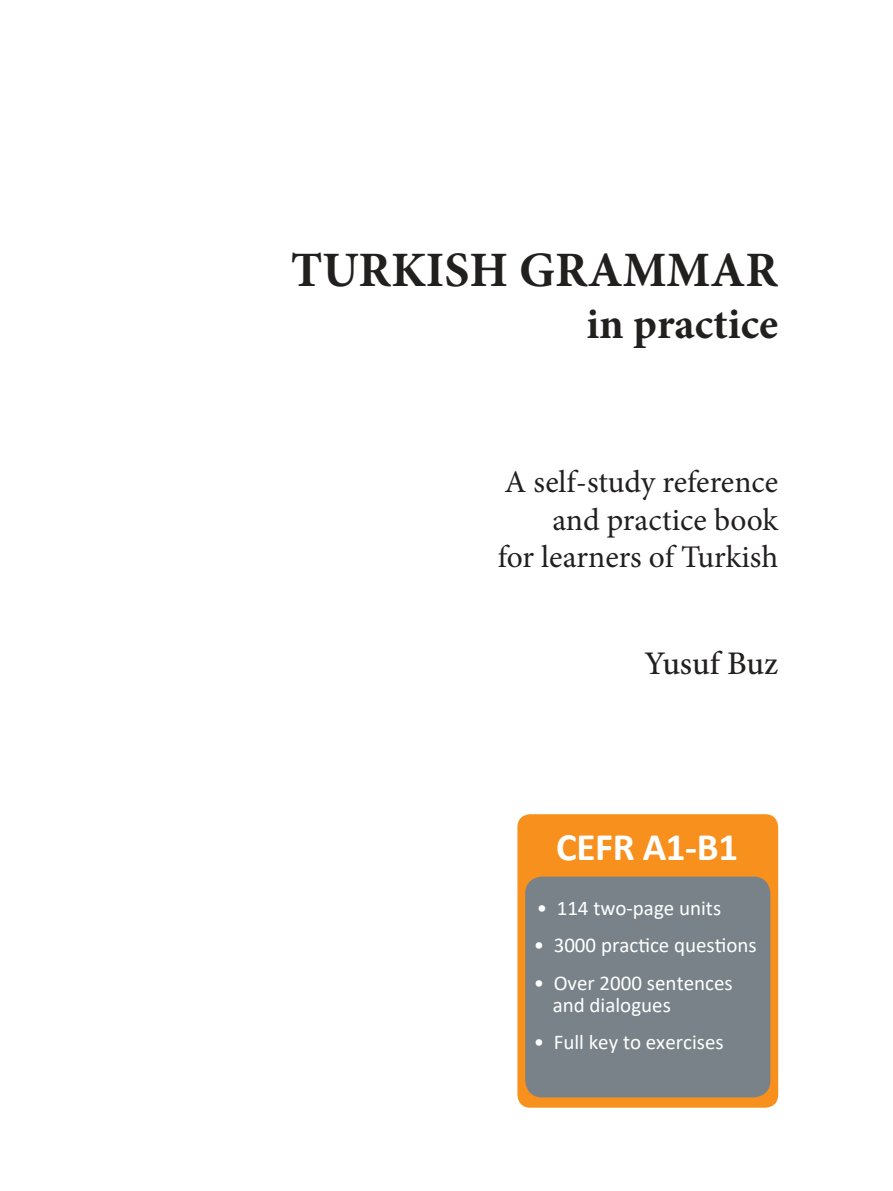
<style>
.page{position:relative;width:893px;height:1191px;background:#fff}
.page>*{position:absolute;margin:0;border:0;box-sizing:border-box;transform-origin:0 0}
.t1{font:700 49.5px "Minion Pro";color:#221f1f}
.t2{font:700 43.5px "Minion Pro";color:#221f1f}
.t3{font:700 39px "Calibri";letter-spacing:-.01em;color:#fff}
.t4{font:500 33px "Minion Pro";letter-spacing:-.005em;color:#221f1f}
.t5{font:31.5px/37.8px "Minion Pro";letter-spacing:-.005em;color:#221f1f;text-align:right}
.t6{font:21px/22.2px "Calibri";color:#fff}
</style>
<div class="page">
<div style="left:517px;top:814px;width:261px;height:293px;background:#f7901d;border-radius:13px"></div>
<div style="left:525px;top:876px;width:245px;height:221px;background:#788288;border-radius:17px"></div>
<h1 class="t1" style="left:291px;top:251px;width:489px">TURKISH GRAMMAR</h1>
<h2 class="t2" style="left:586px;top:308px;width:193px">in practice</h2>
<h3 class="t5" style="left:498px;top:466px;width:282px">A self-study reference and practice book<br>for learners of Turkish</h3>
<h3 class="t4" style="left:645px;top:643px;width:135px">Yusuf Buz</h3>
<h3 class="t3" style="left:556px;top:831px;width:183px">CEFR A1-B1</h3>
<p class="t6" style="left:537px;top:898px;width:186px">• 114 two-page units</p>
<p class="t6" style="left:534px;top:933px;width:225px">• 3000 practice questions</p>
<p class="t6" style="left:553px;top:973px;width:181px;text-indent:-19px">• Over 2000 sentences and dialogues</p>
<p class="t6" style="left:534px;top:1032px;width:192px">• Full key to exercises</p>
</div>
